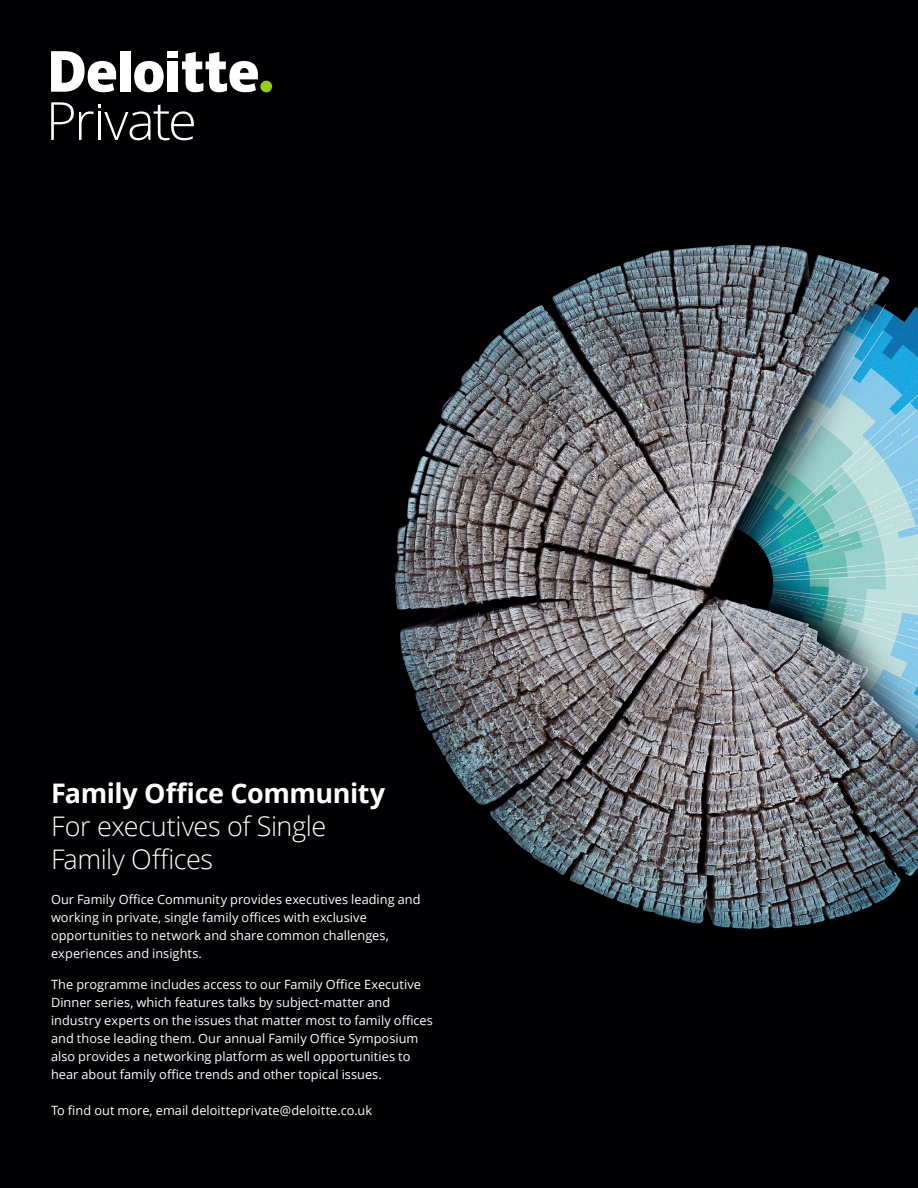
<style>
.page{position:relative;width:918px;height:1188px;background:#fff}
.page>*{position:absolute;margin:0;border:0;box-sizing:border-box;transform-origin:0 0}
.COVER_SUBHEAD{font:300 27px/33px "Open Sans";letter-spacing:-.015em;color:#fff}
.Body_copy__8_5_12pt{font:700 27px "Open Sans";letter-spacing:-.02em;color:#fff}
.Body_copy__white_8_5{font:12.75px/18px "Open Sans";letter-spacing:.005em;color:#fff}
</style>
<div class="page">
<img style="left:0;top:0;width:918px;height:1188px">
<div style="left:260px;top:81px;width:12px;height:11px;background:#94ce0e;border-radius:50%"></div>
<div style="left:120px;top:51px;width:10px;height:41px;background:#fff"></div>
<svg style="left:134px;top:61px;width:30px;height:31px"></svg>
<div style="left:168px;top:61px;width:10px;height:31px;background:#fff"></div>
<div style="left:168px;top:51px;width:10px;height:7px;background:#fff"></div>
<svg style="left:182px;top:52px;width:76px;height:40px"></svg>
<svg style="left:51px;top:51px;width:65px;height:41px"></svg>
<svg style="left:51px;top:102px;width:143px;height:38px;background:#333335"></svg>
<p class="Body_copy__8_5_12pt" style="left:51px;top:774px;width:336px">Family Office Community</p>
<p class="COVER_SUBHEAD" style="left:51px;top:809px;width:277px">For executives of Single<br>Family Offices</p>
<p class="Body_copy__white_8_5" style="left:51px;top:890px;width:371px">Our Family Office Community provides executives leading and working in private, single family offices with exclusive opportunities to network and share common challenges, experiences and insights.</p>
<p class="Body_copy__white_8_5" style="left:51px;top:975px;width:383px">The programme includes access to our Family Office Executive Dinner series, which features talks by subject-matter and industry experts on the issues that matter most to family offices and those leading them. Our annual Family Office Symposium also provides a networking platform as well opportunities to hear about family office trends and other topical issues.</p>
<p class="Body_copy__white_8_5" style="left:51px;top:1101px;width:323px">To find out more, email deloitteprivate@deloitte.co.uk</p>
</div>
